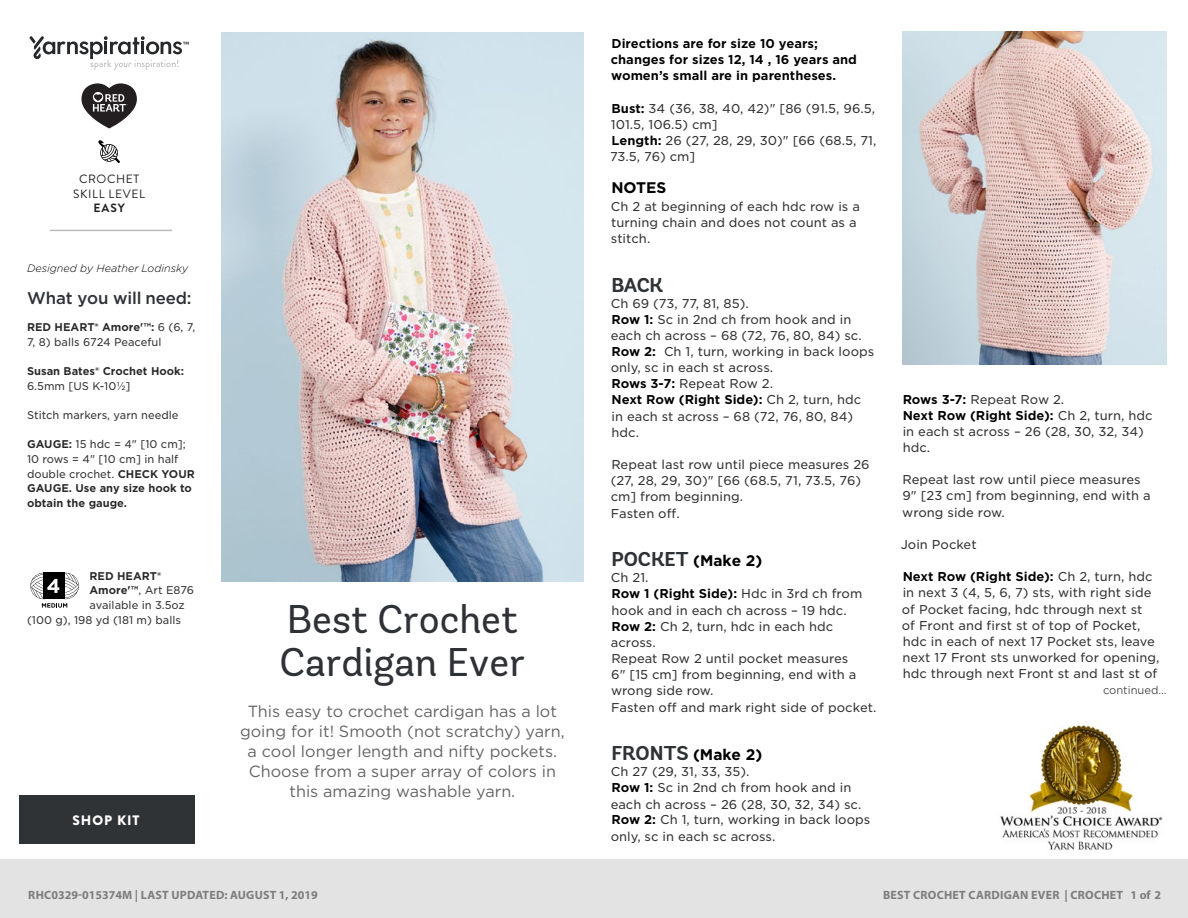
<style>
.page{position:relative;width:1188px;height:918px;background:#fff}
.page>*{position:absolute;margin:0;border:0;box-sizing:border-box;transform-origin:0 0}
.t1{font:40.05px/42.3px "Andes Rounded";color:#2e3236}
.t2{font:700 19.95px "Andes Rounded";color:#2e3236}
.t3{font:500 16.95px "Gotham";letter-spacing:-.01em;color:#2e3236}
.t4{font:16.2px/20px "Gotham";color:#636466;text-align:center}
.t5{font:700 15.45px "Gotham";color:#000}
.t6{font:900 13.65px "Brandon Grotesque";letter-spacing:.065em;color:#fff}
.t7{font:12.3px/16.2px "Gotham S Sm";color:#333334}
.t8{font:700 12.3px/16.2px "Gotham S Sm";color:#000}
.t9{font:700 12px "Myriad Pro";letter-spacing:.02em;color:#7d7d7d}
.Skill_Level{font:12px "Brandon Grotesque";letter-spacing:.05em;color:#231f20}
.Skill_Level-2{font:700 12px "Brandon Grotesque";color:#231f20}
.t10{font:700 10.8px/14.5px "Gotham S Sm";color:#292829}
.t11{font:10.8px/14.5px "Gotham S Sm";color:#333334}
.t12{font:italic 300 10.8px "Gotham Rounded";color:#000}
.t13{font:300 10.8px "Gotham S Sm";color:#333334}
.t14{font:10.8px "Gotham S Sm";color:#58595b}
.t15{font:9.3px "Gotham";letter-spacing:.02em;color:#58595b}
.s1{font-weight:700;color:#292829}
.s2{font-weight:400;color:#333334}
.s3{font-weight:700;color:#000}
.s4{font-family:"Andes Rounded";font-size:19.95px;color:#2e3236}
.s5{font-weight:500}
</style>
<div class="page">
<svg style="left:30px;top:572px;width:49px;height:36px"></svg>
<img style="left:222px;top:32px;width:361px;height:549px">
<img style="left:1000px;top:724px;width:163px;height:126px">
<img style="left:903px;top:31px;width:264px;height:333px">
<div style="left:0;top:860px;width:1188px;height:58px;background:#e4e3e3"></div>
<svg style="left:98px;top:140px;width:22px;height:23px"></svg>
<svg style="left:30px;top:36px;width:159px;height:34px"></svg>
<svg style="left:81px;top:83px;width:56px;height:45px"></svg>
<hr style="left:50px;top:230px;width:122px;height:1px;background:#bbbaba">
<div style="left:19px;top:795px;width:175px;height:48px;background:#2f3336"></div>
<p class="Skill_Level" style="left:79px;top:171px;width:62px">CROCHET</p>
<p class="Skill_Level" style="left:73px;top:185px;width:73px">SKILL LEVEL</p>
<p class="Skill_Level-2" style="left:94px;top:200px;width:33px">EASY</p>
<p class="t12" style="left:27px;top:261px;width:163px">Designed by Heather Lodinsky</p>
<p class="t3" style="left:27px;top:287px;width:166px">What you will need:</p>
<p class="t11" style="left:27px;top:320px;width:170px"><span class="s1">RED HEART® Amore'™:</span> 6 (6, 7,<br>7, 8) balls 6724 Peaceful</p>
<p class="t10" style="left:27px;top:364px;width:159px">Susan Bates® Crochet Hook:<br><span class="s2">6.5mm [US K-10½]</span></p>
<p class="t11" style="left:27px;top:408px;width:153px">Stitch markers, yarn needle</p>
<p class="t10" style="left:27px;top:437px;width:169px">GAUGE: <span class="s2">15 hdc = 4" [10 cm];<br>10 rows = 4" [10 cm] in half double crochet.</span> CHECK YOUR<br>GAUGE. Use any size hook to obtain the gauge.</p>
<p class="t10" style="left:90px;top:569px;width:73px">RED HEART®</p>
<p class="t11" style="left:90px;top:583px;width:106px"><span class="s1">Amore'™</span>, Art E876</p>
<p class="t11" style="left:90px;top:598px;width:97px">available in 3.5oz</p>
<p class="t11" style="left:27px;top:612px;width:156px">(100 g), 198 yd (181 m) balls</p>
<p class="t6" style="left:72px;top:810px;width:69px">SHOP KIT</p>
<p class="t1" style="left:280px;top:599px;width:247px">Best Crochet<br>Cardigan Ever</p>
<p class="t4" style="left:240px;top:701px;width:326px">This easy to crochet cardigan has a lot going for it! Smooth (not scratchy) yarn, a cool longer length and nifty pockets.<br>Choose from a super array of colors in this amazing washable yarn.</p>
<p class="t8" style="left:611px;top:35px;width:248px">Directions are for size 10 years; changes for sizes 12, 14 , 16 years and women’s small are in parentheses.</p>
<p class="t7" style="left:610px;top:100px;width:268px"><span class="s3">Bust:</span> 34 (36, 38, 40, 42)" [86 (91.5, 96.5,<br>101.5, 106.5) cm]<br><span class="s3">Length:</span> 26 (27, 28, 29, 30)" [66 (68.5, 71,<br>73.5, 76) cm]</p>
<p class="t5" style="left:611px;top:178px;width:57px">NOTES</p>
<p class="t7" style="left:611px;top:198px;width:251px">Ch 2 at beginning of each hdc row is a turning chain and does not count as a stitch.</p>
<p class="t2" style="left:611px;top:272px;width:53px">BACK</p>
<p class="t7" style="left:611px;top:295px;width:265px">Ch 69 (73, 77, 81, 85).<br><span class="s3">Row 1:</span> Sc in 2nd ch from hook and in each ch across – 68 (72, 76, 80, 84) sc.<br><span class="s3">Row 2:</span> Ch 1, turn, working in back loops only, sc in each st across.<br><span class="s3">Rows 3-7:</span> Repeat Row 2.<br><span class="s3">Next Row (Right Side):</span> Ch 2, turn, hdc in each st across – 68 (72, 76, 80, 84) hdc.</p>
<p class="t7" style="left:611px;top:457px;width:261px;line-height:15.8px">Repeat last row until piece measures 26 (27, 28, 29, 30)" [66 (68.5, 71, 73.5, 76) cm] from beginning.</p>
<p class="t7" style="left:611px;top:505px;width:71px">Fasten off.</p>
<p class="t5" style="left:611px;top:550px;width:152px"><span class="s4">POCKET</span> (Make 2)</p>
<p class="t7" style="left:611px;top:570px;width:267px">Ch 21.<br><span class="s3">Row 1 (Right Side):</span> Hdc in 3rd ch from hook and in each ch across – 19 hdc.<br><span class="s3">Row 2:</span> Ch 2, turn, hdc in each hdc across.<br>Repeat Row 2 until pocket measures<br>6" [15 cm] from beginning, end with a wrong side row.<br>Fasten off and mark right side of pocket.</p>
<p class="t5" style="left:611px;top:744px;width:152px"><span class="s4">FRONTS</span> (Make 2)</p>
<p class="t7" style="left:611px;top:763px;width:261px">Ch 27 (29, 31, 33, 35).<br><span class="s3">Row 1:</span> Sc in 2nd ch from hook and in each ch across – 26 (28, 30, 32, 34) sc.<br><span class="s3">Row 2:</span> Ch 1, turn, working in back loops only, sc in each sc across.</p>
<p class="t7" style="left:903px;top:391px;width:251px"><span class="s3">Rows 3-7:</span> Repeat Row 2.<br><span class="s3">Next Row (Right Side):</span> Ch 2, turn, hdc in each st across – 26 (28, 30, 32, 34) hdc.</p>
<p class="t7" style="left:902px;top:471px;width:250px">Repeat last row until piece measures<br>9" [23 cm] from beginning, end with a wrong side row.</p>
<p class="t7" style="left:901px;top:536px;width:77px">Join Pocket</p>
<p class="t7" style="left:902px;top:568px;width:259px"><span class="s3">Next Row (Right Side):</span> Ch 2, turn, hdc in next 3 (4, 5, 6, 7) sts, with right side of Pocket facing, hdc through next st<br>of Front and first st of top of Pocket, hdc in each of next 17 Pocket sts, leave next 17 Front sts unworked for opening, hdc through next Front st and last st of</p>
<p class="t13" style="left:1103px;top:683px;width:65px">continued...</p>
<p class="t9" style="left:28px;top:887px;width:291px">RHC0329-015374M | LAST UPDATED: AUGUST 1, 2019</p>
<p class="t9" style="left:883px;top:887px;width:279px">BEST CROCHET CARDIGAN EVER | CROCHET 1 of 2</p>
<p class="t15" style="left:27px;top:895px;width:99px">©2018 Coats &amp; Clark</p>
<p class="t14" style="left:1105px;top:893px;width:63px">Page <span class="s5">1</span> of <span class="s5">2</span></p>
</div>
